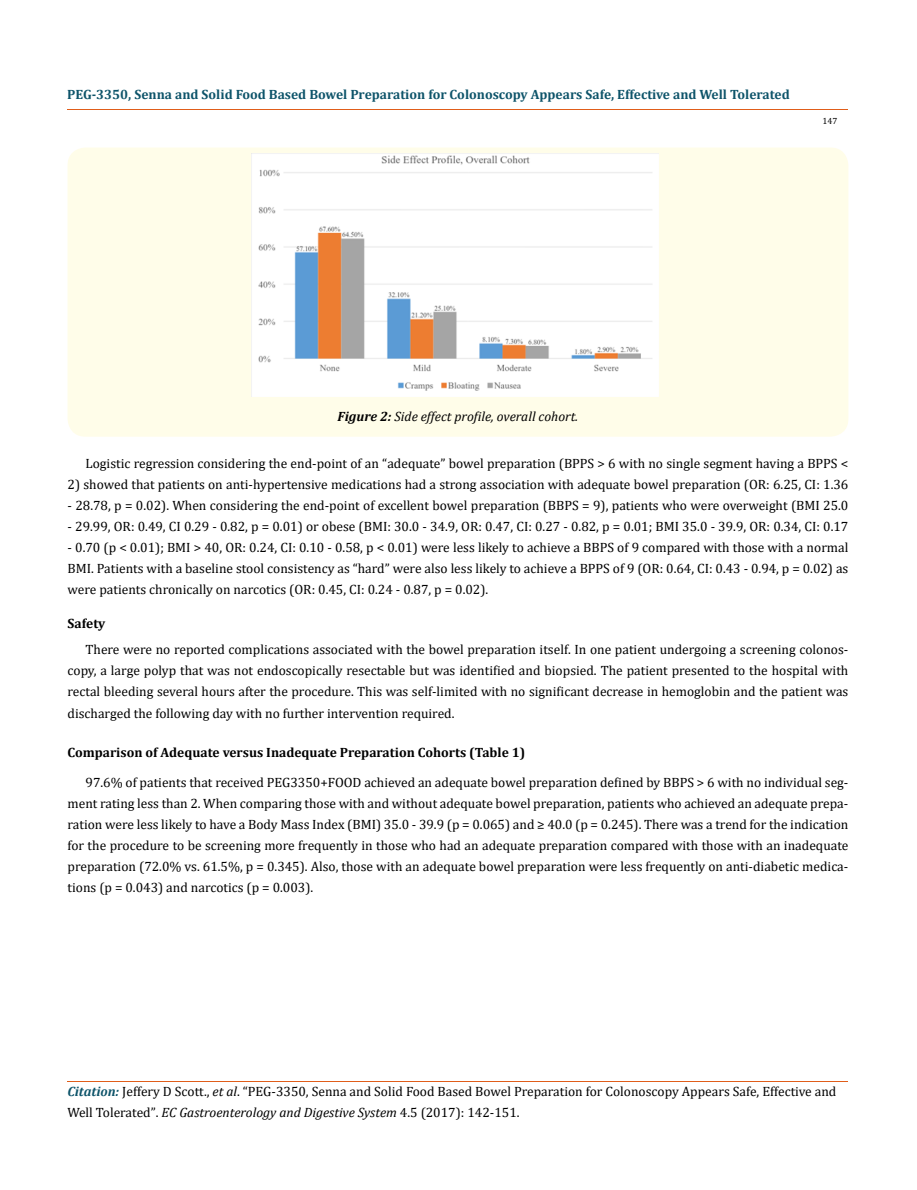
<style>
.page{position:relative;width:917px;height:1190px;background:#fff}
.page>*{position:absolute;margin:0;border:0;box-sizing:border-box;transform-origin:0 0}
.t1{font:13.5px/21px "Cambria";color:#000;text-align:justify}
.t2{font:700 13.5px "Cambria";color:#0e546a}
.t3{font:700 13.5px "Cambria";color:#000}
.t4{font:italic 13.5px "Cambria";color:#000}
.t5{font:9px "Cambria";color:#000}
.s1{font-weight:700}
.s2{font-weight:700;font-style:italic;color:#0e546a}
.s3{font-style:italic}
.s4{font-size:13.35px}
</style>
<div class="page">
<hr style="left:68px;top:1081px;width:780px;height:1px;background:#e05d1a">
<div style="left:68px;top:147px;width:780px;height:289px;background:#fffde9;border-radius:18px"></div>
<img style="left:252px;top:153px;width:406px;height:243px">
<p class="t2" style="left:67px;top:85px;width:724px">PEG-3350, Senna and Solid Food Based Bowel Preparation for Colonoscopy Appears Safe, Effective and Well Tolerated</p>
<p class="t5" style="left:822px;top:116px;width:16px">147</p>
<p class="t4" style="left:337px;top:406px;width:242px"><span class="s1">Figure 2:</span> Side effect profile, overall cohort.</p>
<p class="t1" style="left:86px;top:452px;width:764px">Logistic regression considering the end-point of an “adequate” bowel preparation (BPPS &gt; 6 with no single segment having a BPPS &lt;</p>
<p class="t1" style="left:68px;top:473px;width:782px">2) showed that patients on anti-hypertensive medications had a strong association with adequate bowel preparation (OR: 6.25, CI: 1.36</p>
<p class="t1" style="left:68px;top:494px;width:782px">- 28.78, p = 0.02). When considering the end-point of excellent bowel preparation (BBPS = 9), patients who were overweight (BMI 25.0</p>
<p class="t1" style="left:68px;top:515px;width:782px">- 29.99, OR: 0.49, CI 0.29 - 0.82, p = 0.01) or obese (BMI: 30.0 - 34.9, OR: 0.47, CI: 0.27 - 0.82, p = 0.01; BMI 35.0 - 39.9, OR: 0.34, CI: 0.17</p>
<p class="t1" style="left:68px;top:536px;width:782px">- 0.70 (p &lt; 0.01); BMI &gt; 40, OR: 0.24, CI: 0.10 - 0.58, p &lt; 0.01) were less likely to achieve a BBPS of 9 compared with those with a normal BMI. Patients with a baseline stool consistency as “hard” were also less likely to achieve a BPPS of 9 (OR: 0.64, CI: 0.43 - 0.94, p = 0.02) as were patients chronically on narcotics (OR: 0.45, CI: 0.24 - 0.87, p = 0.02).</p>
<p class="t3" style="left:68px;top:613px;width:39px">Safety</p>
<p class="t1" style="left:68px;top:639px;width:782px;text-indent:18px">There were no reported complications associated with the bowel preparation itself. In one patient undergoing a screening colonos&shy;copy, a large polyp that was not endoscopically resectable but was identified and biopsied. The patient presented to the hospital with rectal bleeding several hours after the procedure. This was self-limited with no significant decrease in hemoglobin and the patient was discharged the following day with no further intervention required.</p>
<p class="t3" style="left:67px;top:743px;width:459px">Comparison of Adequate versus Inadequate Preparation Cohorts (Table 1)</p>
<p class="t1" style="left:68px;top:771px;width:782px;text-indent:18px">97.6% of patients that received PEG3350+FOOD achieved an adequate bowel preparation defined by BBPS &gt; 6 with no individual seg&shy;ment rating less than 2. When comparing those with and without adequate bowel preparation, patients who achieved an adequate prepa&shy;ration were less likely to have a Body Mass Index (BMI) 35.0 - 39.9 (p = 0.065) and ≥ 40.0 (p = 0.245). There was a trend for the indication for the procedure to be screening more frequently in those who had an adequate preparation compared with those with an inadequate preparation (72.0% vs. 61.5%, p = 0.345). Also, those with an adequate bowel preparation were less frequently on anti-diabetic medica&shy;tions (p = 0.043) and narcotics (p = 0.003).</p>
<p class="t1" style="left:67px;top:1081px;width:770px"><span class="s2">Citation:</span> Jeffery D Scott., <span class="s3">et al</span>. “PEG-3350, Senna and Solid Food Based Bowel Preparation for Colonoscopy Appears Safe, Effective and<br>Well Tolerated”<span class="s4">.</span> <span class="s3">EC Gastroenterology and Digestive System</span> <span class="s4">4</span>.5 (2017): 142-151.</p>
</div>
